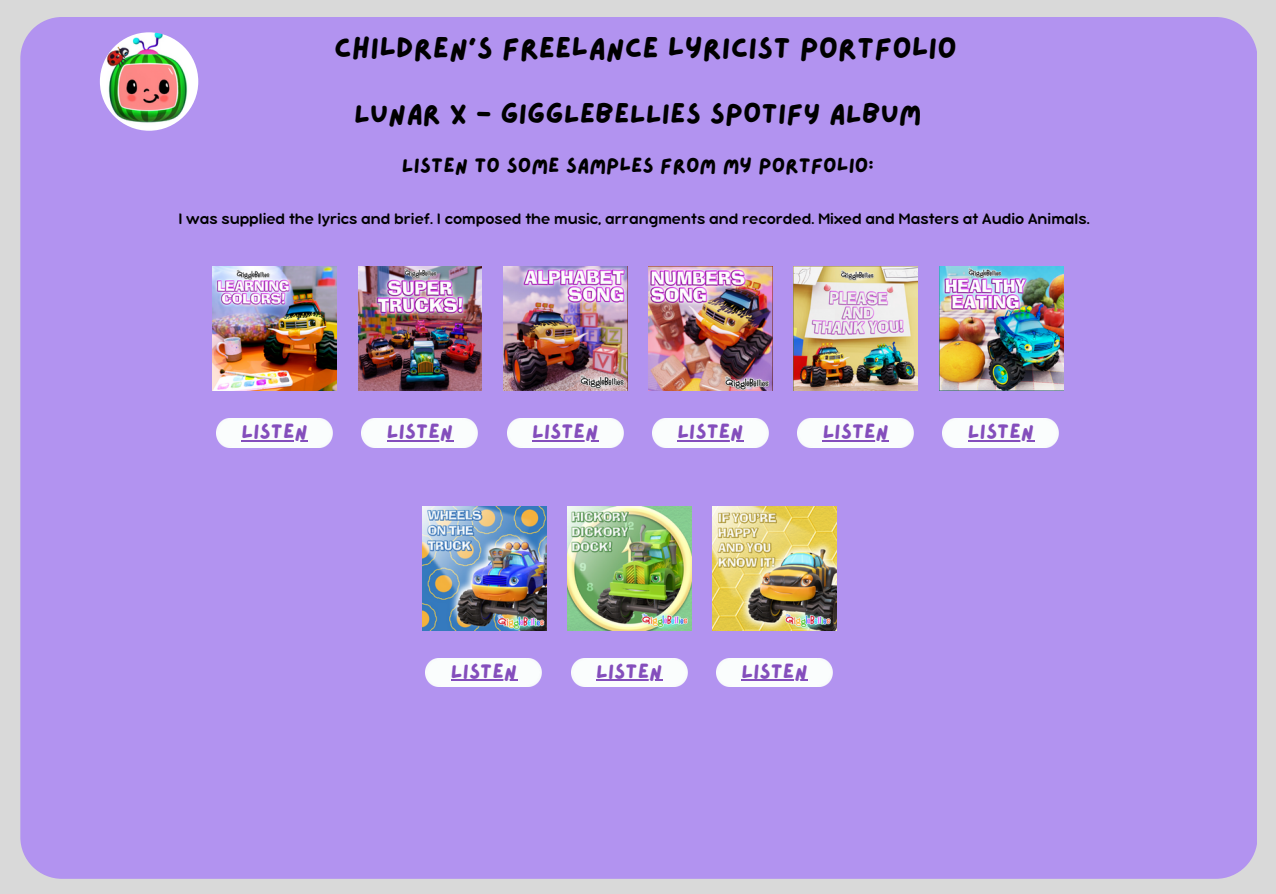
<style>
.page{position:relative;width:1276px;height:894px;background:#fff}
.page>*{position:absolute;margin:0;border:0;box-sizing:border-box;transform-origin:0 0}
.t1{font:30px "Lazydog";color:#000}
.t2{font:28.5px "Lazydog";color:#000}
.t3{font:21px "Lazydog";color:#844ebc}
.t4{font:21px "Lazydog";color:#000}
.t5{font:16.5px "Bubbleboddy Neue";color:#000}
</style>
<div class="page">
<div style="left:0;top:0;width:1275px;height:893px;background:#d9d9d9"></div>
<div style="left:20px;top:17px;width:1236px;height:861px;background:#b293f0"></div>
<img style="left:100px;top:32px;width:98px;height:99px;border-radius:50%">
<img style="left:213px;top:267px;width:123px;height:123px">
<div style="left:216px;top:419px;width:116px;height:28px;background:#fafdfd"></div>
<hr style="left:241px;top:440px;width:67px;height:1px;background:#844ebc">
<img style="left:358px;top:267px;width:124px;height:123px">
<div style="left:362px;top:419px;width:115px;height:28px;background:#fafdfd"></div>
<hr style="left:387px;top:440px;width:66px;height:1px;background:#844ebc">
<img style="left:503px;top:267px;width:124px;height:123px">
<div style="left:507px;top:419px;width:116px;height:28px;background:#fafdfd"></div>
<hr style="left:532px;top:440px;width:66px;height:1px;background:#844ebc">
<img style="left:648px;top:267px;width:124px;height:123px">
<div style="left:652px;top:419px;width:116px;height:28px;background:#fafdfd"></div>
<hr style="left:677px;top:440px;width:66px;height:1px;background:#844ebc">
<img style="left:793px;top:267px;width:124px;height:123px">
<div style="left:797px;top:419px;width:116px;height:28px;background:#fafdfd"></div>
<hr style="left:822px;top:440px;width:66px;height:1px;background:#844ebc">
<img style="left:938px;top:267px;width:124px;height:123px">
<div style="left:942px;top:419px;width:116px;height:28px;background:#fafdfd"></div>
<hr style="left:967px;top:440px;width:66px;height:1px;background:#844ebc">
<img style="left:422px;top:506px;width:124px;height:124px">
<div style="left:426px;top:658px;width:115px;height:28px;background:#fafdfd"></div>
<hr style="left:451px;top:679px;width:66px;height:1px;background:#844ebc">
<img style="left:567px;top:506px;width:124px;height:124px">
<img style="left:571px;top:658px;width:116px;height:28px">
<hr style="left:596px;top:679px;width:66px;height:1px;background:#844ebc">
<img style="left:712px;top:506px;width:124px;height:124px">
<img style="left:716px;top:658px;width:116px;height:28px">
<hr style="left:741px;top:679px;width:66px;height:1px;background:#844ebc">
<p class="t1" style="left:334px;top:33px;width:624px">CHILDREN'S FREELANCE LYRICIST PORTFOLIO</p>
<p class="t2" style="left:354px;top:100px;width:569px">LUNAR X - GIGGLEBELLIES SPOTIFY ALBUM</p>
<p class="t4" style="left:402px;top:155px;width:473px">LISTEN TO SOME SAMPLES FROM MY PORTFOLIO:</p>
<p class="t5" style="left:178px;top:213px;width:912px">I was supplied the lyrics and brief. I composed the music, arrangments and recorded. Mixed and Masters at Audio Animals.</p>
<p class="t3" style="left:241px;top:421px;width:68px">LISTEN</p>
<p class="t3" style="left:387px;top:421px;width:68px">LISTEN</p>
<p class="t3" style="left:532px;top:421px;width:68px">LISTEN</p>
<p class="t3" style="left:677px;top:421px;width:68px">LISTEN</p>
<p class="t3" style="left:822px;top:421px;width:68px">LISTEN</p>
<p class="t3" style="left:967px;top:421px;width:68px">LISTEN</p>
<p class="t3" style="left:451px;top:660px;width:68px">LISTEN</p>
<p class="t3" style="left:596px;top:660px;width:68px">LISTEN</p>
<p class="t3" style="left:741px;top:660px;width:68px">LISTEN</p>
</div>
